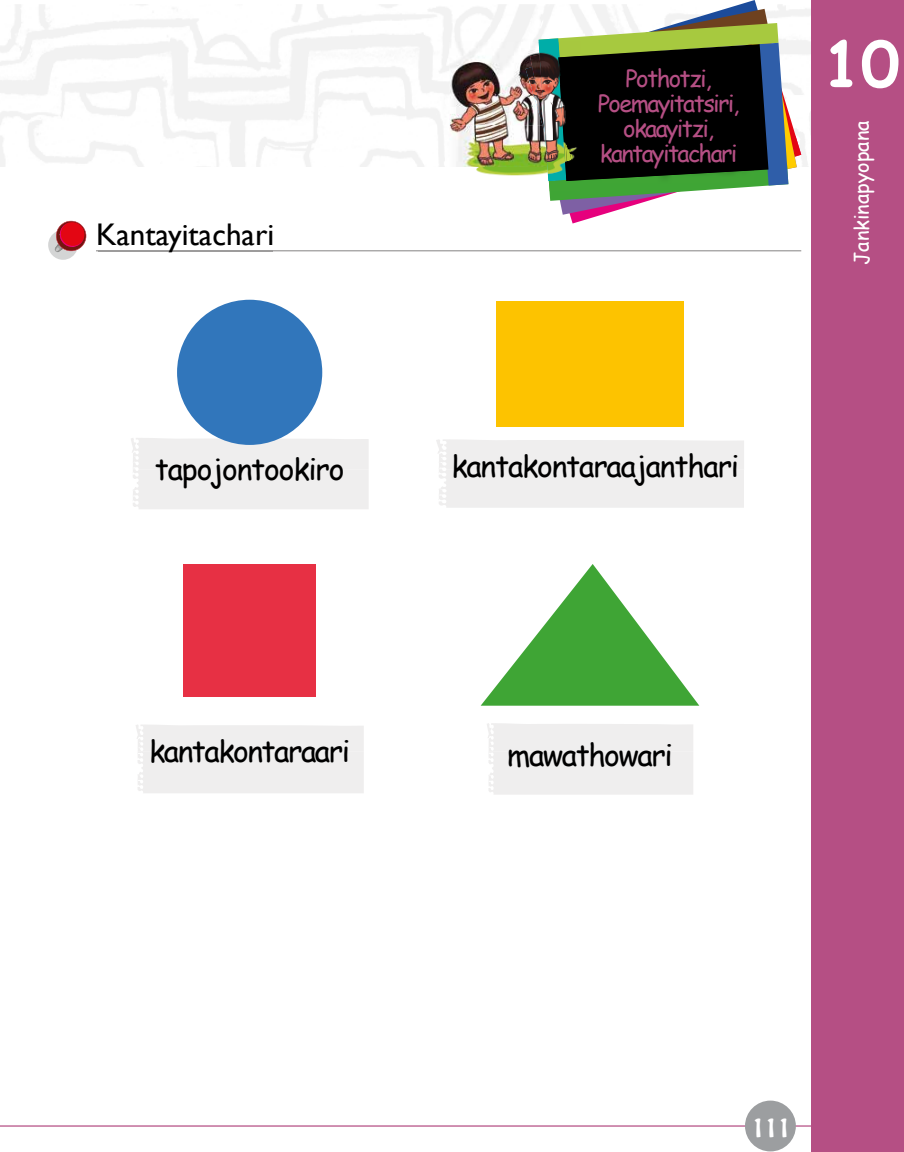
<style>
.page{position:relative;width:904px;height:1152px;background:#fff}
.page>*{position:absolute;margin:0;border:0;box-sizing:border-box;transform-origin:0 0}
.t1{font:700 62.5px "Comic Sans MS";color:#fff}
.t2{font:31.25px "Gill Sans";color:#000}
.t3{font:30px "Comic Sans MS";letter-spacing:-.04em;color:#000}
.t4{font:23.75px/25px "Comic Sans MS";letter-spacing:-.07em;color:#b54f84;text-align:center}
.t5{font:22.5px "Hobo Std";color:#fff}
.t6{font:20px "Comic Sans MS";color:#fff}
</style>
<div class="page">
<img style="left:801px;top:110px;width:10px;height:57px">
<div style="left:811px;top:0;width:93px;height:1152px;background:#b54f84"></div>
<hr style="left:0;top:1125px;width:824px;height:1px;background:#b54f84">
<div style="left:745px;top:1100px;width:50px;height:51px;background:#9c9ea0;border-radius:50%"></div>
<img style="left:476px;top:167px;width:49px;height:9px">
<img style="left:449px;top:42px;width:76px;height:83px">
<img style="left:449px;top:125px;width:76px;height:42px">
<svg style="left:525px;top:0;width:276px;height:223px"></svg>
<img style="left:559px;top:56px;width:22px;height:2px">
<img style="left:558px;top:57px;width:10px;height:123px">
<img style="left:601px;top:179px;width:153px;height:5px">
<div style="left:601px;top:70px;width:153px;height:109px;background:#000"></div>
<img style="left:678px;top:148px;width:76px;height:8px">
<img style="left:670px;top:156px;width:84px;height:16px">
<hr style="left:272px;top:250px;width:529px;height:1px;background:#9d9c9c">
<hr style="left:98px;top:250px;width:174px;height:1px;background:#9d9c9c">
<svg style="left:48px;top:221px;width:38px;height:39px"></svg>
<div style="left:487px;top:723px;width:206px;height:70px;background:#efeeee"></div>
<div style="left:136px;top:725px;width:228px;height:68px;background:#efeeee"></div>
<div style="left:436px;top:439px;width:308px;height:69px;background:#efeeee"></div>
<div style="left:131px;top:438px;width:237px;height:71px;background:#efeeee"></div>
<div style="left:177px;top:300px;width:145px;height:145px;background:#3176bb;border-radius:50%"></div>
<div style="left:496px;top:301px;width:187px;height:125px;background:#fdc300"></div>
<div style="left:183px;top:564px;width:133px;height:132px;background:#e73044"></div>
<svg style="left:481px;top:564px;width:218px;height:141px"></svg>
<p class="t2" style="left:96px;top:216px;width:180px">Kanta itachari</p>
<p class="t2" style="left:168px;top:216px;width:15px">y</p>
<p class="t4" style="left:598px;top:65px;width:143px">Pothotzi,<br>Poemayitatsiri, okaayitzi, kantayitachari</p>
<p class="t3" style="left:155px;top:447px;width:191px">tapojontookiro</p>
<p class="t3" style="left:451px;top:444px;width:289px">kantakontaraajanthari</p>
<h1 class="t1" style="left:823px;top:18px;width:78px">10</h1>
<p class="t6" style="left:846px;top:265px;width:146px;rotate:-90deg">Jankinapyopana</p>
<p class="t3" style="left:149px;top:728px;width:202px">kantakontaraari</p>
<p class="t3" style="left:507px;top:732px;width:167px">mawathowari</p>
<p class="t5" style="left:751px;top:1112px;width:41px">111</p>
</div>
